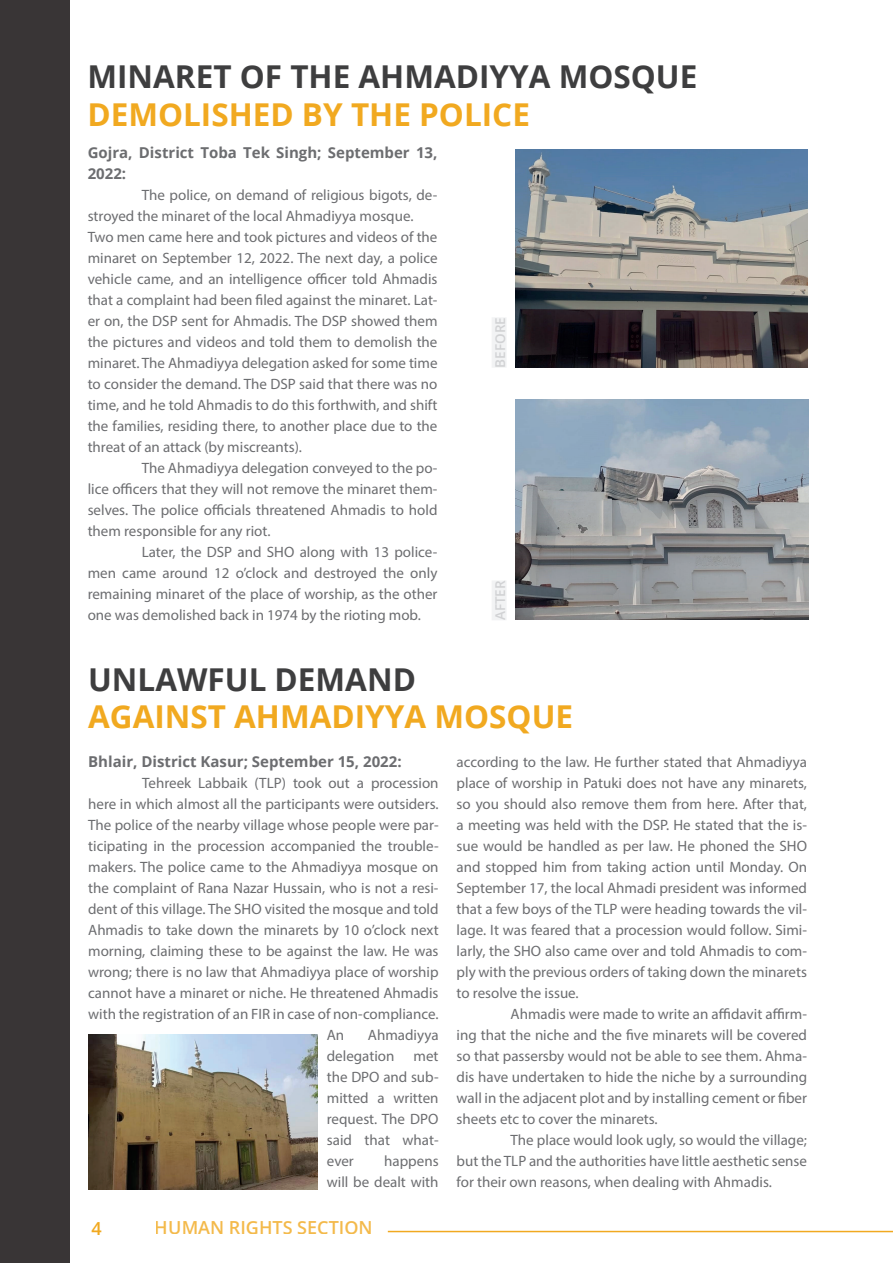
<style>
.page{position:relative;width:893px;height:1263px;background:#fff}
.page>*{position:absolute;margin:0;border:0;box-sizing:border-box;transform-origin:0 0}
.t1{font:700 31.5px "Open Sans";color:#f1a920}
.t2{font:700 31.5px "Open Sans";color:#3e3e3f}
.t3{font:600 18px "Open Sans";color:#f1a920}
.t4{font:15px/21px "Myriad Pro";color:#6c6d70;text-align:justify}
.t5{font:700 15px/21px "Open Sans";color:#6c6d70}
.t6{font:600 13.5px "Open Sans";color:#d1d2d4}
</style>
<div class="page">
<div style="left:0;top:0;width:69px;height:1263px;background:#393536"></div>
<hr style="left:388px;top:1231px;width:505px;height:1px;background:#f1a920">
<img style="left:516px;top:149px;width:291px;height:219px">
<img style="left:516px;top:400px;width:292px;height:219px">
<div style="left:492px;top:317px;width:15px;height:51px;background:#f2f3f4"></div>
<div style="left:492px;top:580px;width:15px;height:40px;background:#f2f3f4"></div>
<img style="left:88px;top:1034px;width:230px;height:155px">
<h1 class="t2" style="left:87px;top:55px;width:611px">MINARET OF THE AHMADIYYA MOSQUE</h1>
<h1 class="t1" style="left:87px;top:92px;width:444px">DEMOLISHED BY THE POLICE</h1>
<p class="t5" style="left:88px;top:142px;width:351px">Gojra, District Toba Tek Singh; September 13,<br>2022:</p>
<p class="t4" style="left:88px;top:185px;width:351px;text-align:left;text-indent:54px">The police, on demand of religious bigots, de&shy;stroyed the minaret of the local Ahmadiyya mosque.<br>Two men came here and took pictures and videos of the minaret on September 12, 2022. The next day, a police vehicle came, and an intelligence officer told Ahmadis that a complaint had been filed against the minaret. Lat&shy;er on, the DSP sent for Ahmadis. The DSP showed them the pictures and videos and told them to demolish the minaret. The Ahmadiyya delegation asked for some time to consider the demand. The DSP said that there was no time, and he told Ahmadis to do this forthwith, and shift the families, residing there, to another place due to the threat of an attack (by miscreants).</p>
<p class="t4" style="left:88px;top:458px;width:351px;text-indent:54px">The Ahmadiyya delegation conveyed to the po&shy;lice officers that they will not remove the minaret them&shy;selves. The police officials threatened Ahmadis to hold them responsible for any riot.</p>
<p class="t4" style="left:88px;top:542px;width:351px;text-indent:54px">Later, the DSP and SHO along with 13 police&shy;men came around 12 o’clock and destroyed the only remaining minaret of the place of worship, as the other one was demolished back in 1974 by the rioting mob.</p>
<p class="t6" style="left:491px;top:368px;width:52px;rotate:-90deg">BEFORE</p>
<p class="t6" style="left:491px;top:620px;width:41px;rotate:-90deg">AFTER</p>
<h1 class="t2" style="left:88px;top:657px;width:329px">UNLAWFUL DEMAND</h1>
<h1 class="t1" style="left:88px;top:695px;width:487px">AGAINST AHMADIYYA MOSQUE</h1>
<p class="t5" style="left:88px;top:751px;width:315px">Bhlair, District Kasur; September 15, 2022:</p>
<p class="t4" style="left:142px;top:773px;width:298px">Tehreek Labbaik (TLP) took out a procession</p>
<p class="t4" style="left:88px;top:794px;width:352px">here in which almost all the participants were outsiders.</p>
<p class="t4" style="left:88px;top:815px;width:352px">The police of the nearby village whose people were par-</p>
<p class="t4" style="left:88px;top:836px;width:352px">ticipating in the procession accompanied the trouble-</p>
<p class="t4" style="left:88px;top:857px;width:352px">makers. The police came to the Ahmadiyya mosque on</p>
<p class="t4" style="left:88px;top:878px;width:352px">the complaint of Rana Nazar Hussain, who is not a resi-</p>
<p class="t4" style="left:88px;top:899px;width:352px">dent of this village. The SHO visited the mosque and told</p>
<p class="t4" style="left:88px;top:920px;width:352px">Ahmadis to take down the minarets by 10 o’clock next</p>
<p class="t4" style="left:88px;top:941px;width:352px">morning, claiming these to be against the law. He was</p>
<p class="t4" style="left:88px;top:962px;width:352px">wrong; there is no law that Ahmadiyya place of worship</p>
<p class="t4" style="left:88px;top:983px;width:352px">cannot have a minaret or niche. He threatened Ahmadis</p>
<p class="t4" style="left:88px;top:1004px;width:352px">with the registration of an FIR in case of non-compliance.</p>
<p class="t4" style="left:327px;top:1025px;width:19px">An</p>
<p class="t4" style="left:457px;top:752px;width:352px">according to the law. He further stated that Ahmadiyya place of worship in Patuki does not have any minarets, so you should also remove them from here. After that, a meeting was held with the DSP. He stated that the is&shy;sue would be handled as per law. He phoned the SHO and stopped him from taking action until Monday. On September 17, the local Ahmadi president was informed that a few boys of the TLP were heading towards the vil&shy;lage. It was feared that a procession would follow. Simi&shy;larly, the SHO also came over and told Ahmadis to com&shy;ply with the previous orders of taking down the minarets to resolve the issue.</p>
<p class="t4" style="left:457px;top:1004px;width:352px;text-indent:54px">Ahmadis were made to write an affidavit affirm&shy;ing that the niche and the five minarets will be covered so that passersby would not be able to see them. Ahma&shy;dis have undertaken to hide the niche by a surrounding wall in the adjacent plot and by installing cement or fiber sheets etc to cover the minarets.</p>
<p class="t4" style="left:457px;top:1130px;width:352px;text-indent:54px">The place would look ugly, so would the village; but the TLP and the authorities have little aesthetic sense for their own reasons, when dealing with Ahmadis.</p>
<p class="t4" style="left:327px;top:1025px;width:113px;text-indent:41px">Ahmadiyya delegation</p>
<p class="t4" style="left:327px;top:1046px;width:113px;text-indent:87px">met the DPO and sub&shy;mitted a written request. The DPO said that what&shy;ever</p>
<p class="t4" style="left:327px;top:1151px;width:113px;text-align:right">happens<br>will be dealt with</p>
<p class="t3" style="left:92px;top:1216px;width:12px">4</p>
<p class="t3" style="left:155px;top:1215px;width:219px">HUMAN RIGHTS SECTION</p>
</div>
